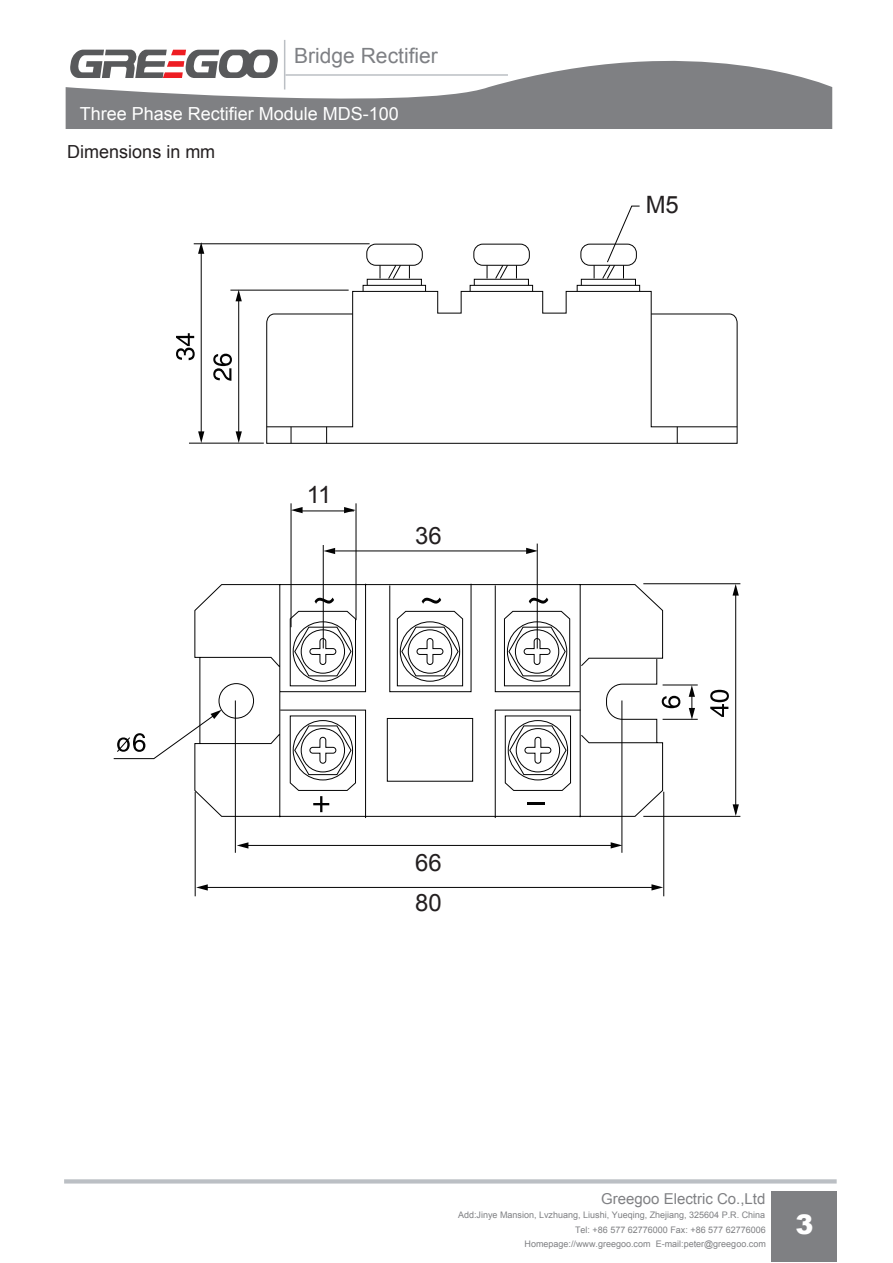
<style>
.page{position:relative;width:893px;height:1263px;background:#fff}
.page>*{position:absolute;margin:0;border:0;box-sizing:border-box;transform-origin:0 0}
.t1{font:900 27px "Arial";color:#fff}
.t2{font:23.85px "Arial";color:#231f20}
.t3{font:21px "Arial";color:#7e8084}
.t4{font:18px "Arial";color:#fff}
.t5{font:18px "Arial";color:#231f20}
.t6{font:15px "Arial";color:#7f8083}
.t7{font:9px "Arial";color:#7f8083}
</style>
<div class="page">
<div style="left:772px;top:1191px;width:65px;height:71px;background:#7f8083"></div>
<svg style="left:66px;top:40px;width:766px;height:89px;fill:#7f8083"></svg>
<svg style="left:64px;top:1179px;width:773px;height:4px;background:#c0c4c8"></svg>
<svg style="left:71px;top:50px;width:207px;height:28px"></svg>
<svg style="left:663px;top:696px;width:17px;height:12px"></svg>
<svg style="left:710px;top:690px;width:19px;height:27px"></svg>
<svg style="left:213px;top:354px;width:19px;height:27px"></svg>
<svg style="left:176px;top:333px;width:19px;height:27px"></svg>
<svg style="left:594px;top:266px;width:1px;height:12px"></svg>
<div style="left:580px;top:244px;width:57px;height:22px;border:1px solid #030303;border-radius:9px"></div>
<div style="left:581px;top:279px;width:55px;height:7px;border:1px solid #030303"></div>
<div style="left:577px;top:285px;width:63px;height:7px;border:1px solid #030303"></div>
<svg style="left:495px;top:266px;width:13px;height:13px"></svg>
<svg style="left:516px;top:266px;width:1px;height:12px"></svg>
<svg style="left:487px;top:266px;width:1px;height:12px"></svg>
<div style="left:473px;top:244px;width:57px;height:22px;border:1px solid #030303;border-radius:9px"></div>
<div style="left:474px;top:279px;width:55px;height:7px;border:1px solid #030303"></div>
<div style="left:470px;top:285px;width:63px;height:7px;border:1px solid #030303"></div>
<svg style="left:388px;top:266px;width:13px;height:13px"></svg>
<svg style="left:409px;top:266px;width:1px;height:12px"></svg>
<svg style="left:380px;top:266px;width:1px;height:12px"></svg>
<div style="left:366px;top:244px;width:57px;height:22px;border:1px solid #030303;border-radius:9px"></div>
<div style="left:367px;top:279px;width:55px;height:7px;border:1px solid #030303"></div>
<div style="left:363px;top:285px;width:63px;height:7px;border:1px solid #030303"></div>
<svg style="left:352px;top:291px;width:300px;height:22px"></svg>
<svg style="left:266px;top:313px;width:472px;height:131px"></svg>
<hr style="left:194px;top:244px;width:176px;height:1px;background:#030303">
<hr style="left:189px;top:443px;width:75px;height:1px;background:#030303">
<hr style="left:230px;top:290px;width:119px;height:1px;background:#030303">
<hr style="left:238px;top:297px;width:1px;height:136px;background:#030303">
<svg style="left:236px;top:431px;width:6px;height:12px"></svg>
<svg style="left:236px;top:290px;width:6px;height:11px"></svg>
<hr style="left:201px;top:252px;width:1px;height:181px;background:#030303">
<svg style="left:198px;top:431px;width:6px;height:12px"></svg>
<svg style="left:198px;top:242px;width:6px;height:12px"></svg>
<svg style="left:194px;top:583px;width:469px;height:235px"></svg>
<svg style="left:315px;top:597px;width:19px;height:7px"></svg>
<svg style="left:389px;top:583px;width:191px;height:109px"></svg>
<svg style="left:279px;top:709px;width:87px;height:109px"></svg>
<svg style="left:387px;top:709px;width:194px;height:109px"></svg>
<hr style="left:297px;top:511px;width:57px;height:1px;background:#030303">
<hr style="left:356px;top:503px;width:1px;height:117px;background:#030303">
<hr style="left:291px;top:503px;width:1px;height:124px;background:#030303">
<hr style="left:537px;top:544px;width:1px;height:105px;background:#030303">
<hr style="left:323px;top:545px;width:1px;height:103px;background:#030303">
<svg style="left:344px;top:507px;width:12px;height:6px"></svg>
<svg style="left:291px;top:507px;width:12px;height:6px"></svg>
<hr style="left:335px;top:551px;width:197px;height:1px;background:#030303">
<svg style="left:526px;top:548px;width:12px;height:6px"></svg>
<svg style="left:323px;top:548px;width:12px;height:6px"></svg>
<hr style="left:643px;top:583px;width:97px;height:1px;background:#030303">
<hr style="left:643px;top:816px;width:97px;height:1px;background:#030303">
<hr style="left:735px;top:593px;width:1px;height:220px;background:#030303">
<svg style="left:732px;top:584px;width:7px;height:12px"></svg>
<svg style="left:733px;top:804px;width:6px;height:12px"></svg>
<hr style="left:663px;top:685px;width:35px;height:1px;background:#030303">
<hr style="left:663px;top:719px;width:35px;height:1px;background:#030303">
<svg style="left:689px;top:685px;width:6px;height:35px"></svg>
<svg style="left:114px;top:710px;width:108px;height:49px"></svg>
<hr style="left:204px;top:887px;width:450px;height:1px;background:#030303">
<hr style="left:195px;top:792px;width:1px;height:104px;background:#030303">
<hr style="left:663px;top:792px;width:1px;height:104px;background:#030303">
<hr style="left:235px;top:700px;width:1px;height:153px;background:#030303">
<hr style="left:622px;top:700px;width:1px;height:153px;background:#030303">
<svg style="left:196px;top:884px;width:12px;height:6px"></svg>
<svg style="left:651px;top:884px;width:12px;height:6px"></svg>
<hr style="left:246px;top:845px;width:367px;height:1px;background:#030303">
<svg style="left:237px;top:842px;width:11px;height:6px"></svg>
<svg style="left:611px;top:842px;width:11px;height:6px"></svg>
<svg style="left:602px;top:206px;width:38px;height:73px"></svg>
<h3 class="t3" style="left:294px;top:42px;width:145px">Bridge Rectifier</h3>
<h3 class="t4" style="left:80px;top:102px;width:321px">Three Phase Rectifier Module MDS-100</h3>
<h3 class="t5" style="left:67px;top:140px;width:149px">Dimensions in mm</h3>
<h2 class="t2" style="left:307px;top:479px;width:26px">11</h2>
<h2 class="t2" style="left:415px;top:520px;width:28px">36</h2>
<h2 class="t2" style="left:646px;top:189px;width:35px">M5</h2>
<h2 class="t2" style="left:415px;top:847px;width:28px">66</h2>
<h2 class="t2" style="left:415px;top:887px;width:28px">80</h2>
<h3 class="t6" style="left:601px;top:1188px;width:166px">Greegoo Electric Co.,Ltd</h3>
<p class="t7" style="left:458px;top:1209px;width:309px">Add:Jinye Mansion, Lvzhuang, Liushi, Yueqing, Zhejiang, 325604 P.R. China</p>
<h1 class="t1" style="left:795px;top:1204px;width:20px">3</h1>
<p class="t7" style="left:525px;top:1238px;width:243px">Homepage://www.greegoo.com E-mail:peter@greegoo.com</p>
<p class="t7" style="left:575px;top:1224px;width:192px">Tel: +86 577 62776000 Fax: +86 577 62776006</p>
</div>
